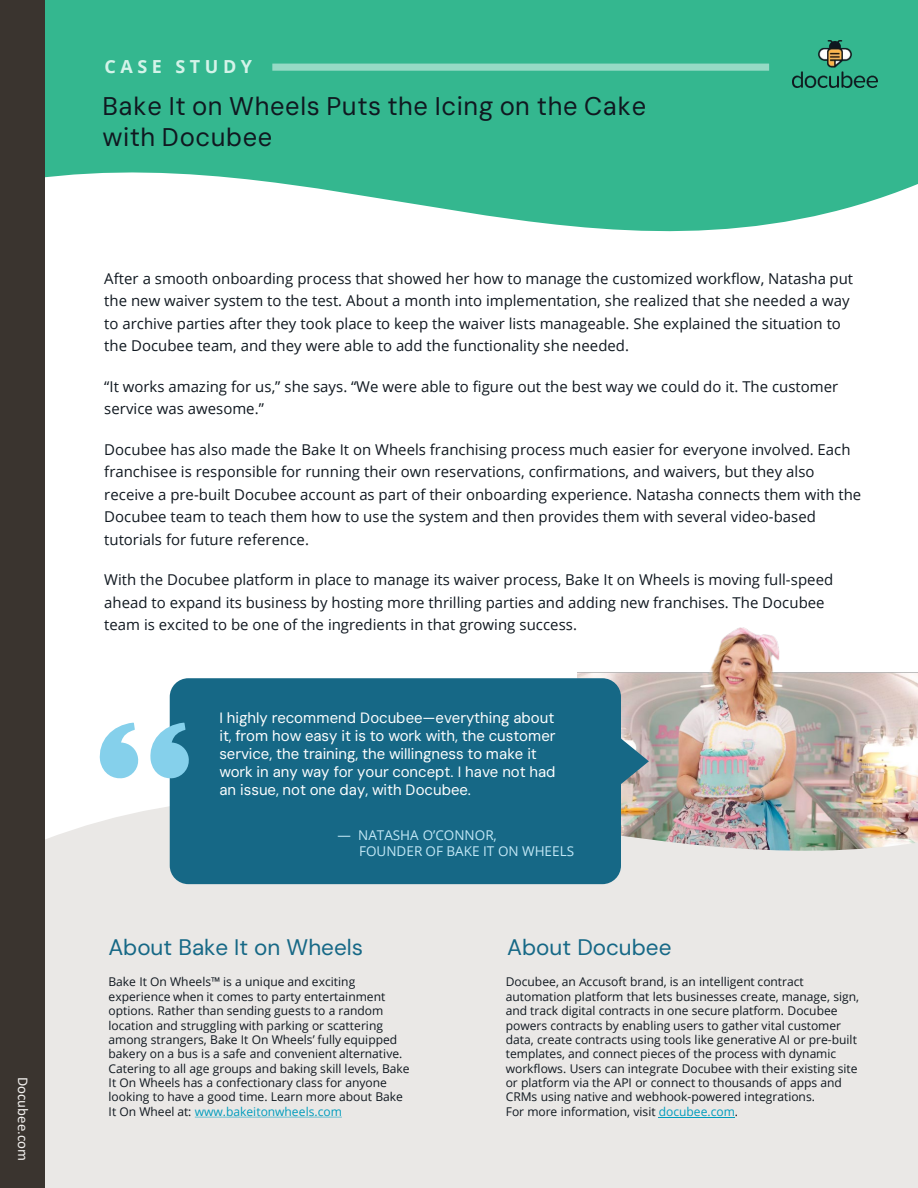
<style>
.page{position:relative;width:918px;height:1188px;background:#fff}
.page>*{position:absolute;margin:0;border:0;box-sizing:border-box;transform-origin:0 0}
.t1{font:25.5px/30.6px "DM Sans 9 pt";letter-spacing:.025em;color:#101820}
.t2{font:22.5px "DM Sans 18 pt";color:#166886}
.t3{font:700 18px "Open Sans";letter-spacing:.25em;color:#d4f3e9}
.t4{font:15.9px "Open Sans";color:#c2e7f5}
.t5{font:15px/22.5px "Open Sans";color:#101820}
.t6{font:15px/18px "DM Sans 9 pt";letter-spacing:-.005em;color:#fff}
.t7{font:15px "Calibri";color:#f1efed}
.t8{font:13.5px/16.2px "Open Sans";color:#c2e7f5}
.t9{font:12px/14.4px "Open Sans";color:#101820}
.s1{color:#009cbd}
</style>
<div class="page">
<img style="left:578px;top:627px;width:340px;height:94px">
<div style="left:43px;top:864px;width:875px;height:324px;background:#eae8e6"></div>
<svg style="left:44px;top:721px;width:874px;height:287px"></svg>
<svg style="left:44px;top:0;width:874px;height:315px;fill:#34b78f"></svg>
<img style="left:792px;top:40px;width:86px;height:48px">
<div style="left:272px;top:64px;width:497px;height:7px;background:#96dac5"></div>
<div style="left:0;top:0;width:44px;height:1188px;background:#3a342f"></div>
<svg style="left:195px;top:1117px;width:147px;height:1px"></svg>
<hr style="left:659px;top:1117px;width:76px;height:1px;background:#009cbd">
<div style="left:170px;top:678px;width:451px;height:206px;background:#166886;border-radius:19px"></div>
<svg style="left:621px;top:732px;width:28px;height:58px;background:#8499a2"></svg>
<svg style="left:98px;top:723px;width:91px;height:56px"></svg>
<p class="t7" style="left:34px;top:1077px;width:85px;rotate:90deg">Docubee.com</p>
<p class="t3" style="left:104px;top:53px;width:149px">CASE STUDY</p>
<h1 class="t1" style="left:103px;top:91px;width:545px">Bake It on Wheels Puts the Icing on the Cake with Docubee</h1>
<p class="t5" style="left:104px;top:267px;width:750px">After a smooth onboarding process that showed her how to manage the customized workflow, Natasha put the new waiver system to the test. About a month into implementation, she realized that she needed a way to archive parties after they took place to keep the waiver lists manageable. She explained the situation to the Docubee team, and they were able to add the functionality she needed.</p>
<p class="t5" style="left:104px;top:375px;width:735px">“It works amazing for us,” she says. “We were able to figure out the best way we could do it. The customer service was awesome.”</p>
<p class="t5" style="left:104px;top:438px;width:758px">Docubee has also made the Bake It on Wheels franchising process much easier for everyone involved. Each franchisee is responsible for running their own reservations, confirmations, and waivers, but they also receive a pre-built Docubee account as part of their onboarding experience. Natasha connects them with the Docubee team to teach them how to use the system and then provides them with several video-based tutorials for future reference.</p>
<p class="t5" style="left:104px;top:568px;width:730px">With the Docubee platform in place to manage its waiver process, Bake It on Wheels is moving full-speed ahead to expand its business by hosting more thrilling parties and adding new franchises. The Docubee team is excited to be one of the ingredients in that growing success.</p>
<p class="t6" style="left:219px;top:709px;width:338px">I highly recommend Docubee—everything about it, from how easy it is to work with, the customer service, the training, the willingness to make it work in any way for your concept. I have not had an issue, not one day, with Docubee.</p>
<p class="t8" style="left:359px;top:827px;width:217px;text-indent:-21px">— NATASHA O’CONNOR,<br>FOUNDER OF BAKE IT ON WHEELS</p>
<p class="t4" style="left:307px;top:836px;width:235px">SUNCOAST PEDIATRIC THERAPY</p>
<h2 class="t2" style="left:108px;top:933px;width:256px">About Bake It on Wheels</h2>
<h2 class="t2" style="left:507px;top:933px;width:166px">About Docubee</h2>
<p class="t9" style="left:109px;top:974px;width:303px">Bake It On Wheels™ is a unique and exciting experience when it comes to party entertainment options. Rather than sending guests to a random location and struggling with parking or scattering among strangers, Bake It On Wheels’ fully equipped bakery on a bus is a safe and convenient alternative.<br>Catering to all age groups and baking skill levels, Bake It On Wheels has a confectionary class for anyone looking to have a good time. Learn more about Bake It On Wheel at: <span class="s1">www.bakeitonwheels.com</span></p>
<p class="t9" style="left:506px;top:974px;width:355px">Docubee, an Accusoft brand, is an intelligent contract automation platform that lets businesses create, manage, sign, and track digital contracts in one secure platform. Docubee powers contracts by enabling users to gather vital customer data, create contracts using tools like generative AI or pre-built templates, and connect pieces of the process with dynamic workflows. Users can integrate Docubee with their existing site or platform via the API or connect to thousands of apps and CRMs using native and webhook-powered integrations.<br>For more information, visit <span class="s1">docubee.com</span>.</p>
</div>
